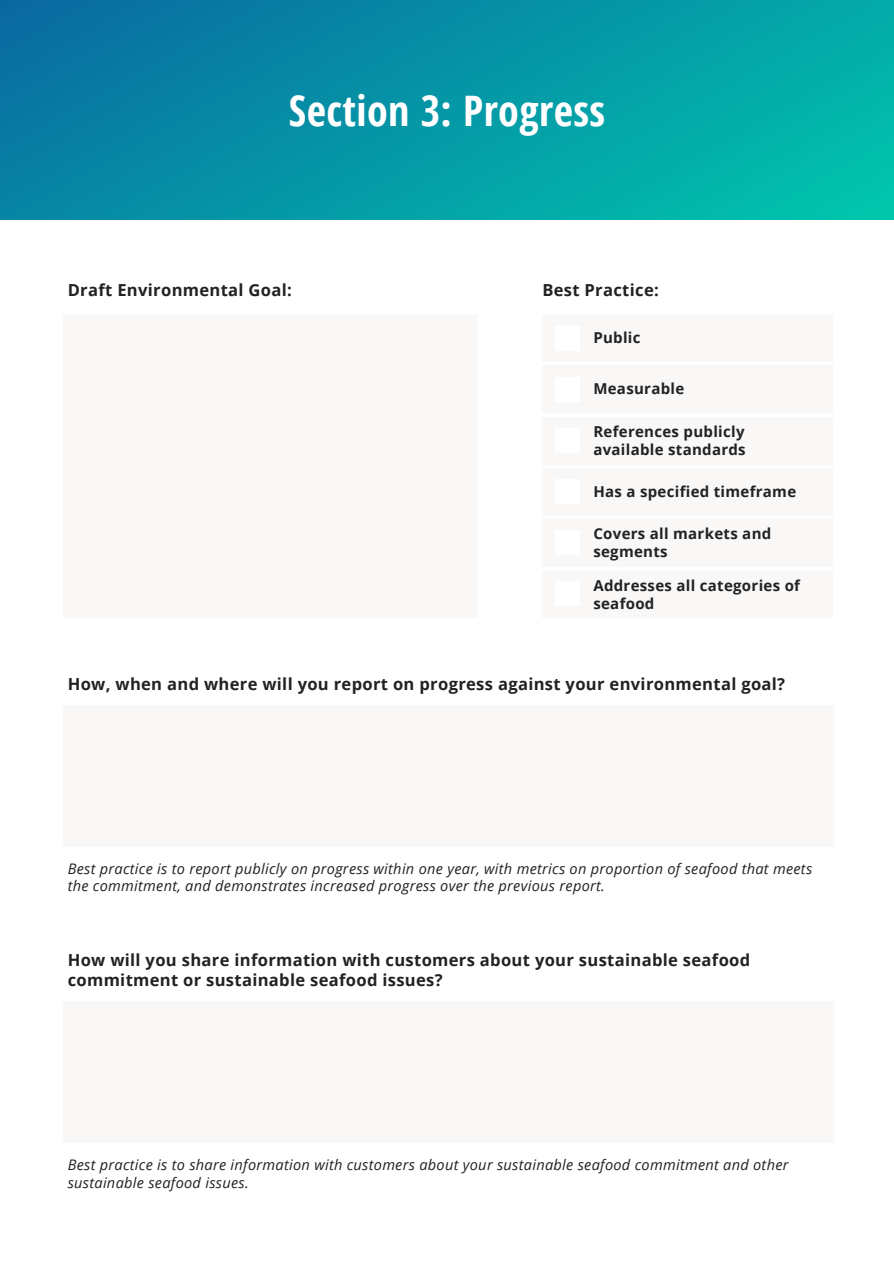
<style>
.page{position:relative;width:894px;height:1264px;background:#fff}
.page>*{position:absolute;margin:0;border:0;box-sizing:border-box;transform-origin:0 0}
.t1{font:700 42px "Open Sans Condensed";letter-spacing:.01em;color:#fff}
.t2{font:700 16.5px/20.2px "Open Sans";letter-spacing:.02em;color:#222}
.t3{font:700 15px/18px "Open Sans";letter-spacing:.02em;color:#222}
.t4{font:italic 14.55px/17.4px "Open Sans";letter-spacing:.02em;color:#222}
</style>
<div class="page">
<div style="left:63px;top:705px;width:770px;height:141px;background:#faf7f7"></div>
<div style="left:63px;top:1001px;width:770px;height:142px;background:#faf7f7"></div>
<svg style="left:0;top:0;width:893px;height:220px;background:#0597a6"></svg>
<div style="left:63px;top:314px;width:414px;height:303px;background:#faf7f7"></div>
<div style="left:542px;top:314px;width:290px;height:48px;background:#faf7f7"></div>
<div style="left:555px;top:326px;width:24px;height:24px;background:#fff"></div>
<div style="left:542px;top:366px;width:290px;height:47px;background:#faf7f7"></div>
<div style="left:555px;top:377px;width:24px;height:24px;background:#fff"></div>
<div style="left:542px;top:417px;width:290px;height:47px;background:#faf7f7"></div>
<div style="left:555px;top:428px;width:24px;height:25px;background:#fff"></div>
<div style="left:542px;top:468px;width:290px;height:47px;background:#faf7f7"></div>
<div style="left:555px;top:479px;width:24px;height:25px;background:#fff"></div>
<div style="left:542px;top:519px;width:290px;height:47px;background:#faf7f7"></div>
<div style="left:555px;top:530px;width:24px;height:25px;background:#fff"></div>
<div style="left:542px;top:570px;width:290px;height:47px;background:#faf7f7"></div>
<div style="left:555px;top:581px;width:24px;height:25px;background:#fff"></div>
<h1 class="t1" style="left:289px;top:81px;width:318px">Section 3: Progress</h1>
<p class="t2" style="left:68px;top:279px;width:226px">Draft Environmental Goal:</p>
<p class="t2" style="left:542px;top:279px;width:118px">Best Practice:</p>
<p class="t3" style="left:593px;top:328px;width:49px">Public</p>
<p class="t3" style="left:593px;top:379px;width:92px">Measurable</p>
<p class="t3" style="left:593px;top:422px;width:154px">References publicly available standards</p>
<p class="t3" style="left:593px;top:482px;width:204px">Has a specified timeframe</p>
<p class="t3" style="left:593px;top:524px;width:179px">Covers all markets and segments</p>
<p class="t3" style="left:593px;top:575px;width:208px">Addresses all categories of seafood</p>
<p class="t2" style="left:68px;top:673px;width:718px">How, when and where will you report on progress against your environmental goal?</p>
<p class="t4" style="left:68px;top:859px;width:745px">Best practice is to report publicly on progress within one year, with metrics on proportion of seafood that meets the commitment, and demonstrates increased progress over the previous report.</p>
<p class="t2" style="left:68px;top:949px;width:683px">How will you share information with customers about your sustainable seafood commitment or sustainable seafood issues?</p>
<p class="t4" style="left:68px;top:1156px;width:722px">Best practice is to share information with customers about your sustainable seafood commitment and other sustainable seafood issues.</p>
</div>
